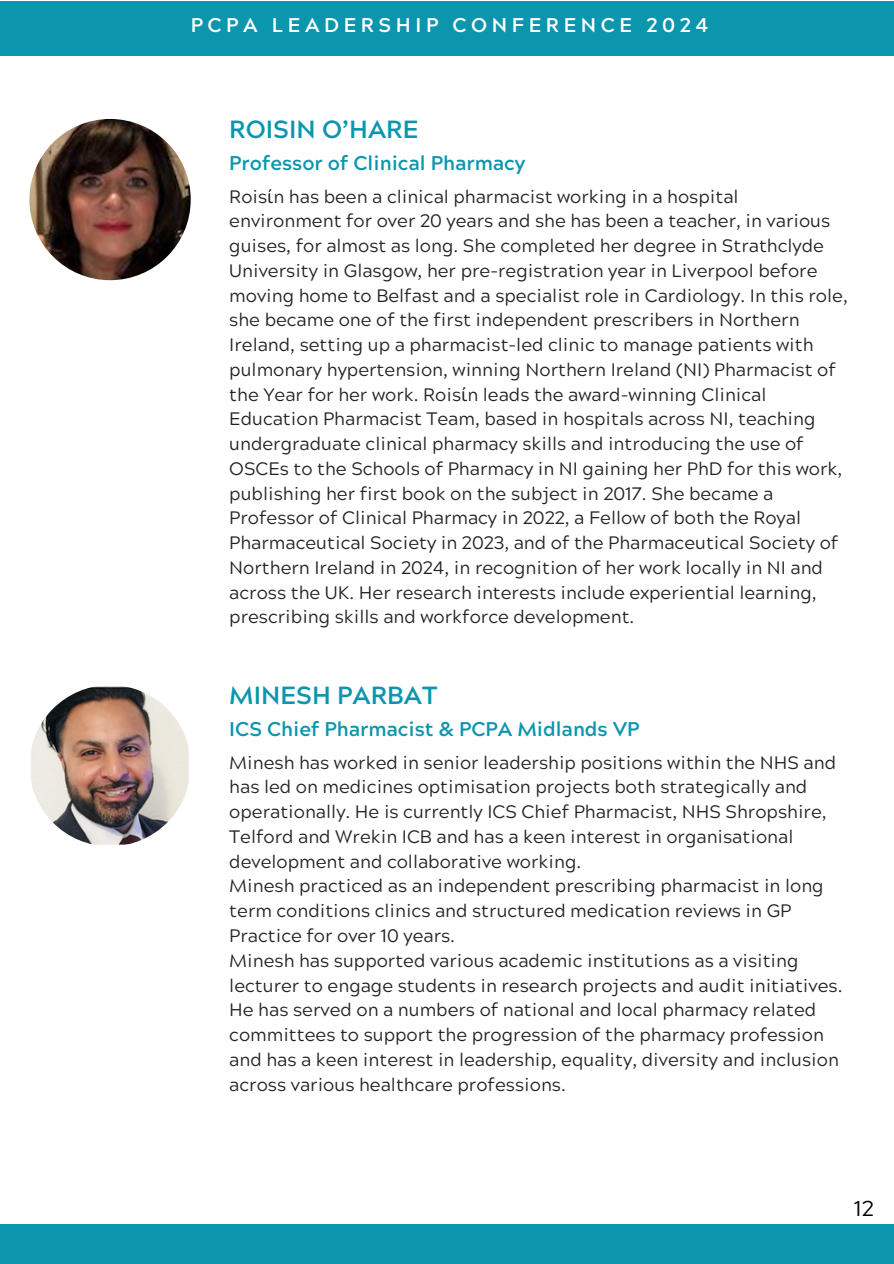
<style>
.page{position:relative;width:894px;height:1264px;background:#fff}
.page>*{position:absolute;margin:0;border:0;box-sizing:border-box;transform-origin:0 0}
.t1{font:700 24.75px "Acherus Grotesque";color:#0b96ae}
.t2{font:21.45px "Acherus Grotesque";color:#000}
.t3{font:700 19.8px "Acherus Grotesque";color:#0b96ae}
.t4{font:700 19.8px "Acherus Grotesque";letter-spacing:.23em;color:#fff}
.t5{font:18px/24.8px "Acherus Grotesque";color:#212227}
.s1{font-family:"Noto Sans"}
</style>
<div class="page">
<div style="left:0;top:1px;width:893px;height:54px;background:#0b96ae"></div>
<div style="left:0;top:1224px;width:893px;height:39px;background:#0b96ae"></div>
<img style="left:29px;top:119px;width:162px;height:161px;border-radius:50%">
<img style="left:29px;top:685px;width:162px;height:161px;border-radius:50%">
<p class="t4" style="left:191px;top:17px;width:519px">PCPA LEADERSHIP CONFERENCE 2024</p>
<h1 class="t1" style="left:229px;top:120px;width:191px">ROISIN O’HARE</h1>
<h3 class="t3" style="left:229px;top:155px;width:297px">Professor of Clinical Pharmacy</h3>
<p class="t5" style="left:229px;top:186px;width:620px">Rois<span class="s1">ί</span>n has been a clinical pharmacist working in a hospital environment for over 20 years and she has been a teacher, in various guises, for almost as long. She completed her degree in Strathclyde University in Glasgow, her pre-registration year in Liverpool before moving home to Belfast and a specialist role in Cardiology. In this role, she became one of the first independent prescribers in Northern Ireland, setting up a pharmacist-led clinic to manage patients with pulmonary hypertension, winning Northern Ireland (NI) Pharmacist of the Year for her work. Rois<span class="s1">ί</span>n leads the award-winning Clinical Education Pharmacist Team, based in hospitals across NI, teaching undergraduate clinical pharmacy skills and introducing the use of OSCEs to the Schools of Pharmacy in NI gaining her PhD for this work, publishing her first book on the subject in 2017. She became a Professor of Clinical Pharmacy in 2022, a Fellow of both the Royal Pharmaceutical Society in 2023, and of the Pharmaceutical Society of Northern Ireland in 2024, in recognition of her work locally in NI and across the UK. Her research interests include experiential learning, prescribing skills and workforce development.</p>
<h1 class="t1" style="left:229px;top:685px;width:209px">MINESH PARBAT</h1>
<h3 class="t3" style="left:229px;top:721px;width:411px">ICS Chief Pharmacist &amp; PCPA Midlands VP</h3>
<p class="t5" style="left:229px;top:752px;width:608px">Minesh has worked in senior leadership positions within the NHS and has led on medicines optimisation projects both strategically and operationally. He is currently ICS Chief Pharmacist, NHS Shropshire, Telford and Wrekin ICB and has a keen interest in organisational development and collaborative working.</p>
<p class="t5" style="left:229px;top:876px;width:595px">Minesh practiced as an independent prescribing pharmacist in long term conditions clinics and structured medication reviews in GP<br>Practice for over 10 years.</p>
<p class="t5" style="left:229px;top:950px;width:614px">Minesh has supported various academic institutions as a visiting lecturer to engage students in research projects and audit initiatives.<br>He has served on a numbers of national and local pharmacy related committees to support the progression of the pharmacy profession and has a keen interest in leadership, equality, diversity and inclusion across various healthcare professions.</p>
<h2 class="t2" style="left:853px;top:1199px;width:21px">12</h2>
</div>
